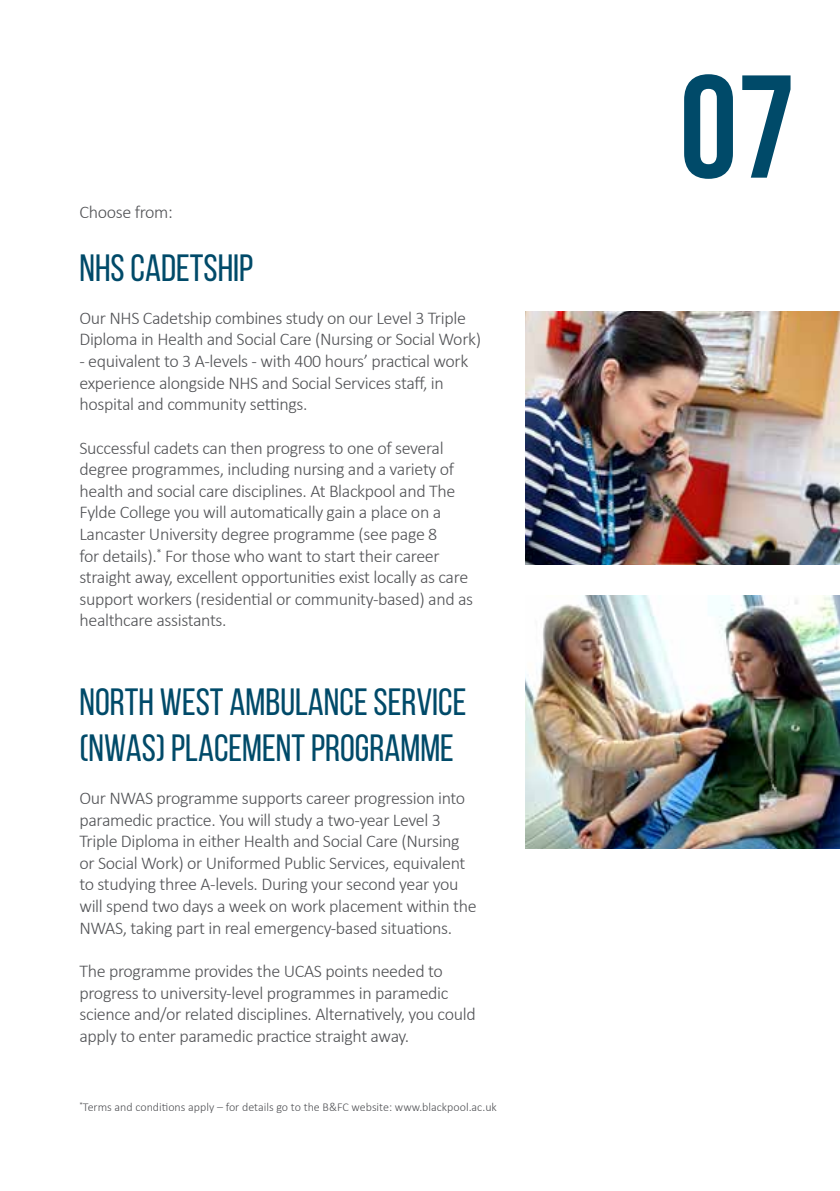
<style>
.page{position:relative;width:840px;height:1191px;background:#fff}
.page>*{position:absolute;margin:0;border:0;box-sizing:border-box;transform-origin:0 0}
.t1{font:700 146px "Bebas Neue";color:#004a69}
.t2{font:38px/45.6px "Bebas Neue";color:#004a69}
.t3{font:300 18px/21.6px "Calibri";letter-spacing:-.02em;color:#515255}
.t4{font:300 12px "Calibri";color:#515255}
</style>
<div class="page">
<img style="left:525px;top:596px;width:314px;height:252px">
<img style="left:525px;top:312px;width:314px;height:252px">
<p class="t3" style="left:79px;top:200px;width:95px">Choose from:</p>
<h2 class="t2" style="left:79px;top:244px;width:175px">NHS CADETSHIP</h2>
<p class="t3" style="left:79px;top:306px;width:403px">Our NHS Cadetship combines study on our Level 3 Triple<br>Diploma in Health and Social Care (Nursing or Social Work)</p>
<p class="t3" style="left:79px;top:349px;width:390px">- equivalent to 3 A-levels - with 400 hours’ practical work experience alongside NHS and Social Services staff, in hospital and community settings.</p>
<p class="t3" style="left:79px;top:436px;width:395px">Successful cadets can then progress to one of several degree programmes, including nursing and a variety of health and social care disciplines. At Blackpool and The Fylde College you will automatically gain a place on a Lancaster University degree programme (see page 8<br>for details).<sup>*</sup> For those who want to start their career straight away, excellent opportunities exist locally as care support workers (residential or community-based) and as healthcare assistants.</p>
<h2 class="t2" style="left:79px;top:679px;width:388px">NORTH WEST AMBULANCE SERVICE (NWAS) PLACEMENT PROGRAMME</h2>
<p class="t3" style="left:79px;top:786px;width:398px">Our NWAS programme supports career progression into paramedic practice. You will study a two-year Level 3<br>Triple Diploma in either Health and Social Care (Nursing or Social Work) or Uniformed Public Services, equivalent to studying three A-levels. During your second year you will spend two days a week on work placement within the NWAS, taking part in real emergency-based situations.</p>
<p class="t3" style="left:79px;top:959px;width:397px">The programme provides the UCAS points needed to progress to university-level programmes in paramedic science and/or related disciplines. Alternatively, you could apply to enter paramedic practice straight away.</p>
<p class="t4" style="left:79px;top:1099px;width:418px"><sup>*</sup>Terms and conditions apply – for details go to the B&amp;FC website: www.blackpool.ac.uk</p>
<h1 class="t1" style="left:679px;top:47px;width:117px">07</h1>
</div>
